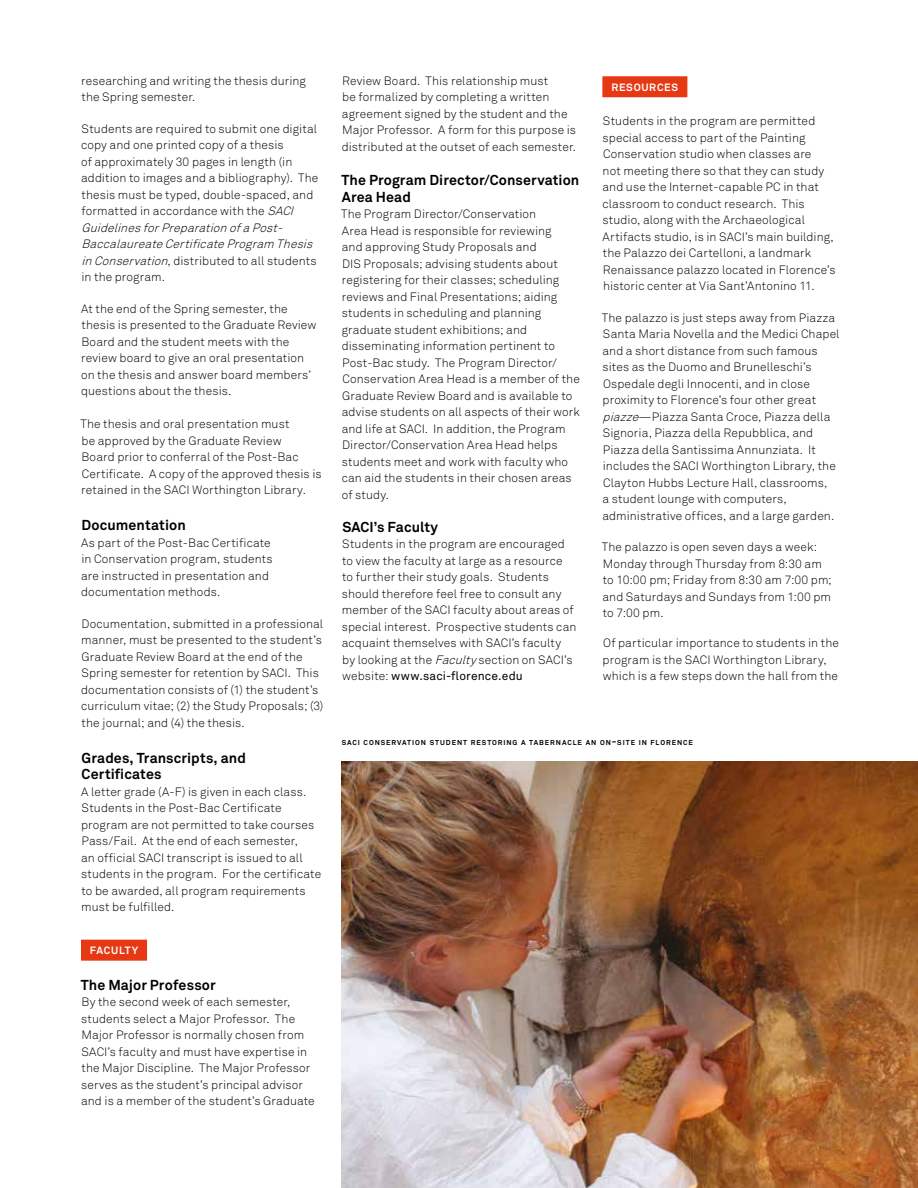
<style>
.page{position:relative;width:918px;height:1188px;background:#fff}
.page>*{position:absolute;margin:0;border:0;box-sizing:border-box;transform-origin:0 0}
.t1{font:700 14.25px/16.5px "Akkurat";letter-spacing:.005em;color:#000}
.t2{font:300 12px/16.5px "Akkurat";letter-spacing:.01em;color:#000}
.t3{font:700 10.5px "Akkurat";letter-spacing:.065em;color:#fff}
.t4{font:700 7.05px "Akkurat";letter-spacing:.13em;color:#000}
.s1{font-style:italic}
.s2{font-weight:400}
.s3{font-size:10.2px}
</style>
<div class="page">
<div style="left:81px;top:940px;width:66px;height:21px;background:#e63812"></div>
<div style="left:602px;top:76px;width:85px;height:21px;background:#e63812"></div>
<img style="left:341px;top:761px;width:577px;height:427px">
<p class="t2" style="left:81px;top:72px;width:226px">researching and writing the thesis during the Spring semester.</p>
<p class="t2" style="left:81px;top:120px;width:239px">Students are required to submit one digital copy and one printed copy of a thesis<br>of approximately 30 pages in length (in addition to images and a bibliography). The thesis must be typed, double-spaced, and formatted in accordance with the <span class="s1">SACI GuidelinesforPreparationofaPost-BaccalaureateCertificateProgram Thesis inConservation</span>, distributed to all students in the program.</p>
<p class="t2" style="left:81px;top:300px;width:237px">At the end of the Spring semester, the thesis is presented to the Graduate Review Board and the student meets with the review board to give an oral presentation on the thesis and answer board members’ questions about the thesis.</p>
<p class="t2" style="left:80px;top:416px;width:243px">The thesis and oral presentation must<br>be approved by the Graduate Review<br>Board prior to conferral of the Post-Bac Certificate. A copy of the approved thesis is retained in the SACI Worthington Library.</p>
<p class="t1" style="left:82px;top:517px;width:106px">Documentation</p>
<p class="t2" style="left:81px;top:534px;width:193px">As part of the Post-Bac Certificate in Conservation program, students are instructed in presentation and documentation methods.</p>
<p class="t2" style="left:81px;top:615px;width:244px">Documentation, submitted in a professional manner, must be presented to the student’s Graduate Review Board at the end of the Spring semester for retention by SACI. This documentation consists of (1) the student’s curriculum vitae; (2) the Study Proposals; (3) the journal; and (4) the thesis.</p>
<p class="t1" style="left:82px;top:749px;width:166px">Grades, Transcripts, and<br>Certificates</p>
<p class="t2" style="left:81px;top:783px;width:242px">A letter grade (A-F) is given in each class.<br>Students in the Post-Bac Certificate program are not permitted to take courses Pass/Fail. At the end of each semester,<br>an official SACI transcript is issued to all students in the program. For the certificate to be awarded, all program requirements must be fulfilled.</p>
<p class="t3" style="left:90px;top:944px;width:50px">FACULTY</p>
<p class="t1" style="left:81px;top:977px;width:136px">The Major Professor</p>
<p class="t2" style="left:81px;top:994px;width:235px">By the second week of each semester, students select a Major Professor. The Major Professor is normally chosen from SACI’s faculty and must have expertise in the Major Discipline. The Major Professor serves as the student’s principal advisor and is a member of the student’s Graduate</p>
<p class="t2" style="left:342px;top:72px;width:236px">Review Board. This relationship must<br>be formalized by completing a written agreement signed by the student and the Major Professor. A form for this purpose is distributed at the outset of each semester.</p>
<p class="t1" style="left:341px;top:172px;width:239px">The Program Director/Conservation<br>Area Head</p>
<p class="t2" style="left:341px;top:206px;width:240px">The Program Director/Conservation<br>Area Head is responsible for reviewing<br>and approving Study Proposals and<br>DIS Proposals; advising students about registering for their classes; scheduling reviews and Final Presentations; aiding students in scheduling and planning graduate student exhibitions; and disseminating information pertinent to Post-Bac study. The Program Director/ Conservation Area Head is a member of the Graduate Review Board and is available to advise students on all aspects of their work and life at SACI. In addition, the Program Director/Conservation Area Head helps students meet and work with faculty who can aid the students in their chosen areas of study.</p>
<p class="t1" style="left:342px;top:518px;width:97px">SACI’s Faculty</p>
<p class="t2" style="left:342px;top:536px;width:236px">Students in the program are encouraged to view the faculty at large as a resource<br>to further their study goals. Students should therefore feel free to consult any member of the SACI faculty about areas of special interest. Prospective students can acquaint themselves with SACI’s faculty by looking at the <span class="s1">Faculty</span>section on SACI’s website: <span class="s2">www.saci-florence.edu</span></p>
<p class="t3" style="left:611px;top:80px;width:68px">RESOURCES</p>
<p class="t2" style="left:602px;top:113px;width:235px">Students in the program are permitted special access to part of the Painting Conservation studio when classes are<br>not meeting there so that they can study and use the Internet-capable PC in that classroom to conduct research. This studio, along with the Archaeological Artifacts studio, is in SACI’s main building, the Palazzo dei Cartelloni, a landmark Renaissance palazzo located in Florence’s historic center at Via Sant’Antonino 11.</p>
<p class="t2" style="left:602px;top:309px;width:239px">The palazzo is just steps away from Piazza Santa Maria Novella and the Medici Chapel and a short distance from such famous sites as the Duomo and Brunelleschi’s Ospedale degli Innocenti, and in close proximity to Florence’s four other great <span class="s1">piazze</span>—Piazza Santa Croce, Piazza della Signoria, Piazza della Repubblica, and Piazza della Santissima Annunziata. It includes the SACI Worthington Library, the Clayton Hubbs Lecture Hall, classrooms,<br>a student lounge with computers, administrative offices, and a large garden.</p>
<p class="t2" style="left:602px;top:539px;width:231px">The palazzo is open seven days a week:<br>Monday through Thursday from 8:30 am to 10:00 pm; Friday from 8:30 am 7:00 pm; and Saturdays and Sundays from 1:00 pm to 7:00 pm.</p>
<p class="t2" style="left:603px;top:635px;width:238px">Of particular importance to students in the program is the SACI Worthington Library, which is a few steps down the hall from the</p>
<p class="t4" style="left:342px;top:738px;width:353px">SACI CONSERVATION STUDENT RESTORING A TABERNACLE AN ON<span class="s3">-</span>SITE IN FLORENCE</p>
</div>
